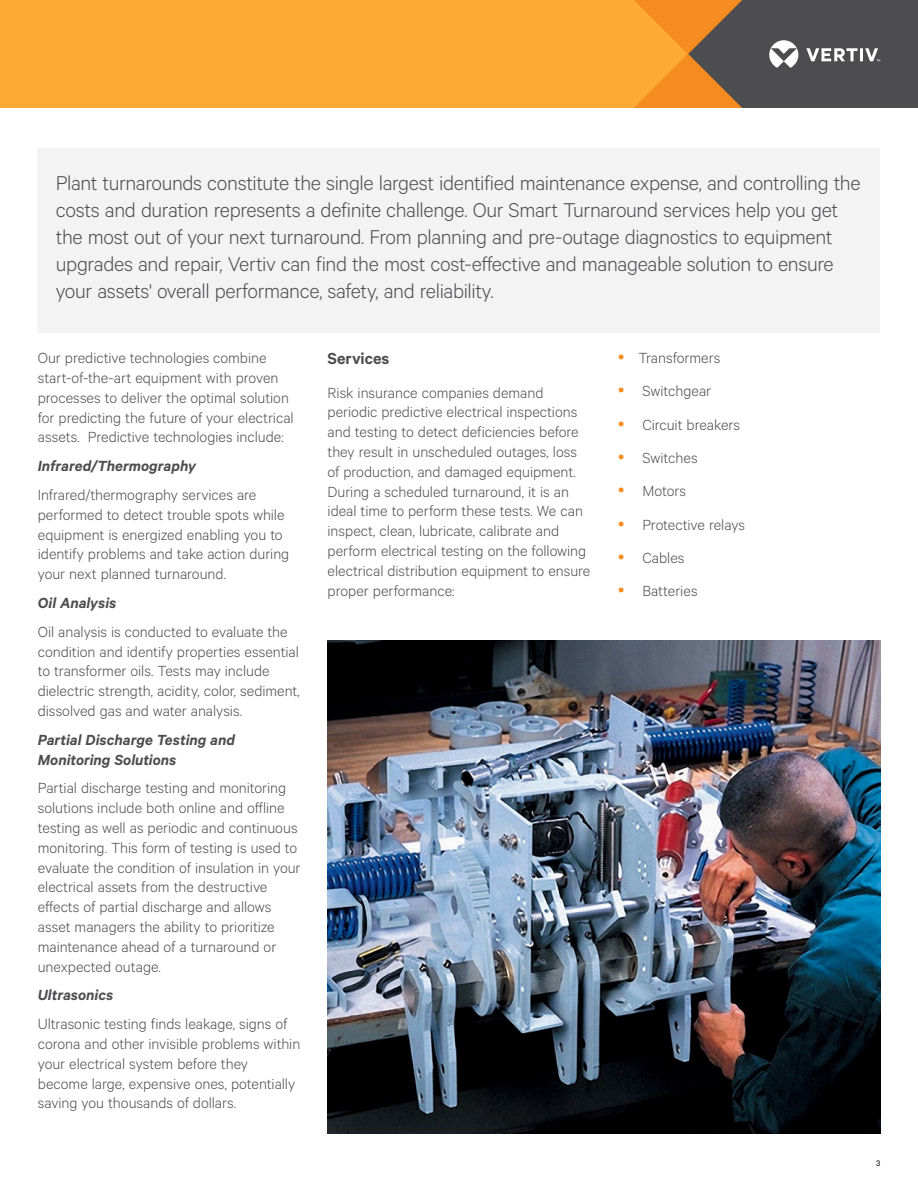
<style>
.page{position:relative;width:918px;height:1188px;background:#fff}
.page>*{position:absolute;margin:0;border:0;box-sizing:border-box;transform-origin:0 0}
.t1{font:300 22.5px/27px "Calibre";letter-spacing:-.015em;color:#4d4d4f}
.t2{font:600 18px "Calibre";color:#4d4d4f}
.t3{font:300 16.5px/19.8px "Calibre";color:#4d4d4f}
.t4{font:italic 600 16.5px/19.8px "Calibre";color:#4d4d4f}
.t5{font:9px "Calibre";color:#000}
</style>
<div class="page">
<div style="left:0;top:0;width:634px;height:108px;background:#fbaa34"></div>
<svg style="left:634px;top:0;width:284px;height:108px;background:#836648"></svg>
<div style="left:38px;top:148px;width:842px;height:185px;background:#f3f3f4"></div>
<img style="left:328px;top:641px;width:552px;height:493px">
<p class="t1" style="left:56px;top:169px;width:806px">Plant turnarounds constitute the single largest identified maintenance expense, and controlling the costs and duration represents a definite challenge. Our Smart Turnaround services help you get the most out of your next turnaround. From planning and pre-outage diagnostics to equipment upgrades and repair, Vertiv can find the most cost-effective and manageable solution to ensure your assets' overall performance, safety, and reliability.</p>
<p class="t3" style="left:38px;top:347px;width:257px">Our predictive technologies combine start-of-the-art equipment with proven processes to deliver the optimal solution for predicting the future of your electrical assets. Predictive technologies include:</p>
<p class="t4" style="left:38px;top:456px;width:160px">Infrared/Thermography</p>
<p class="t3" style="left:38px;top:484px;width:253px">Infrared/thermography services are performed to detect trouble spots while equipment is energized enabling you to identify problems and take action during your next planned turnaround.</p>
<p class="t4" style="left:38px;top:592px;width:80px">Oil Analysis</p>
<p class="t3" style="left:38px;top:621px;width:264px">Oil analysis is conducted to evaluate the condition and identify properties essential to transformer oils. Tests may include dielectric strength, acidity, color, sediment, dissolved gas and water analysis.</p>
<p class="t4" style="left:38px;top:729px;width:199px">Partial Discharge Testing and<br>Monitoring Solutions</p>
<p class="t3" style="left:38px;top:778px;width:264px">Partial discharge testing and monitoring solutions include both online and offline testing as well as periodic and continuous monitoring. This form of testing is used to evaluate the condition of insulation in your electrical assets from the destructive effects of partial discharge and allows asset managers the ability to prioritize maintenance ahead of a turnaround or unexpected outage.</p>
<p class="t4" style="left:38px;top:985px;width:77px">Ultrasonics</p>
<p class="t3" style="left:38px;top:1013px;width:264px">Ultrasonic testing finds leakage, signs of corona and other invisible problems within your electrical system before they become large, expensive ones, potentially saving you thousands of dollars.</p>
<p class="t2" style="left:328px;top:348px;width:63px">Services</p>
<p class="t3" style="left:328px;top:382px;width:264px">Risk insurance companies demand periodic predictive electrical inspections and testing to detect deficiencies before they result in unscheduled outages, loss of production, and damaged equipment.<br>During a scheduled turnaround, it is an ideal time to perform these tests. We can inspect, clean, lubricate, calibrate and perform electrical testing on the following electrical distribution equipment to ensure proper performance:</p>
<p class="t3" style="left:638px;top:341px;width:108px;line-height:33.3px">Transformers<br>Switchgear<br>Circuit breakers<br>Switches<br>Motors<br>Protective relays<br>Cables<br>Batteries</p>
<p class="t5" style="left:876px;top:1158px;width:6px">3</p>
</div>
